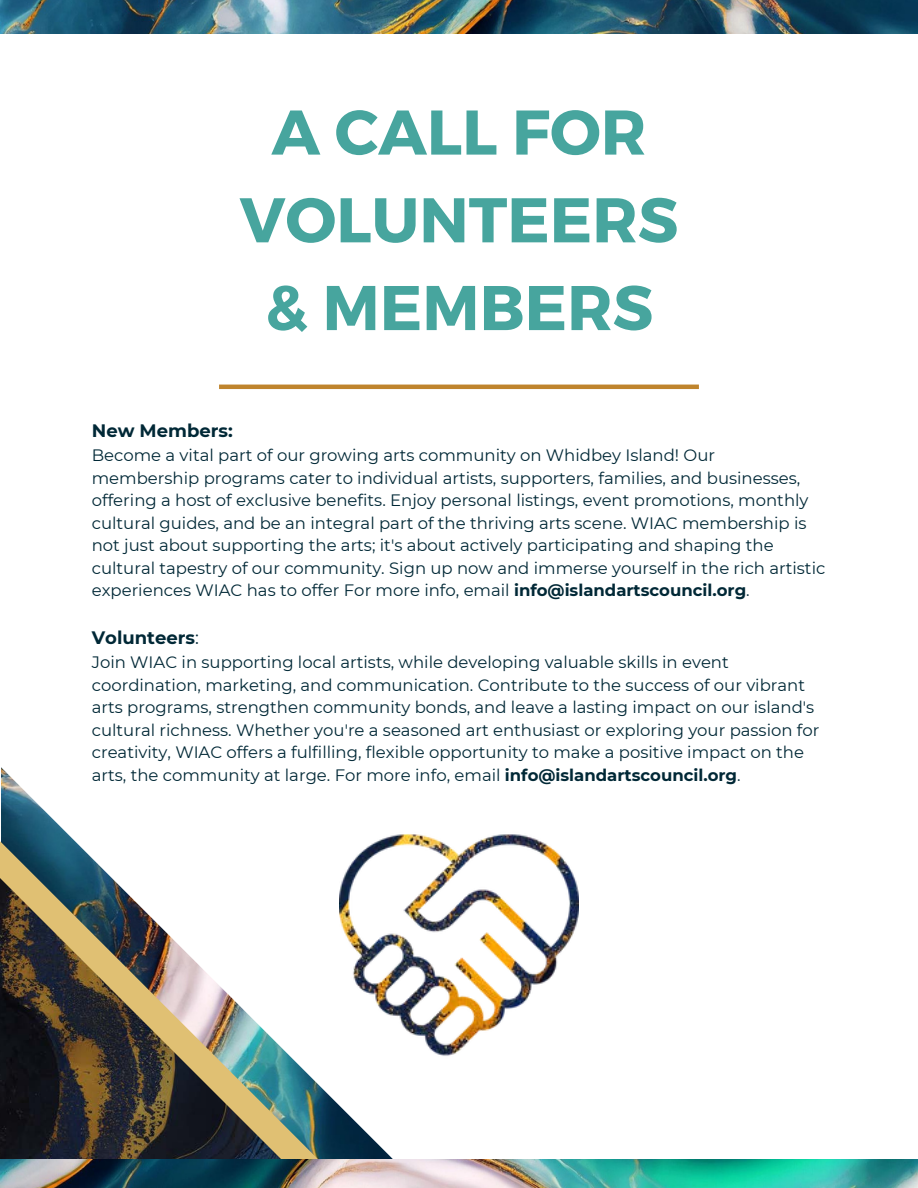
<style>
.page{position:relative;width:918px;height:1188px;background:#fff}
.page>*{position:absolute;margin:0;border:0;box-sizing:border-box;transform-origin:0 0}
.t1{font:700 63px/87.8px "Montserrat";color:#47a59e;text-align:center}
.t2{font:700 18px "Montserrat";color:#002836}
.t3{font:16.5px/22.5px "Montserrat";color:#002836}
.s1{font-weight:700}
.s2{font-weight:400}
</style>
<div class="page">
<img style="left:0;top:0;width:917px;height:34px">
<img style="left:0;top:877px;width:310px;height:311px">
<img style="left:340px;top:834px;width:238px;height:222px">
<img style="left:1px;top:1159px;width:917px;height:29px">
<hr style="left:219px;top:385px;width:480px;height:4px;background:#bf842d">
<h1 class="t1" style="left:240px;top:85px;width:440px">A CALL FOR<br>VOLUNTEERS &amp; MEMBERS</h1>
<p class="t2" style="left:92px;top:419px;width:143px">New Members:</p>
<p class="t3" style="left:92px;top:444px;width:735px">Become a vital part of our growing arts community on Whidbey Island! Our membership programs cater to individual artists, supporters, families, and businesses, offering a host of exclusive benefits. Enjoy personal listings, event promotions, monthly cultural guides, and be an integral part of the thriving arts scene. WIAC membership is not just about supporting the arts; it's about actively participating and shaping the cultural tapestry of our community. Sign up now and immerse yourself in the rich artistic experiences WIAC has to offer For more info, email <span class="s1">info@islandartscouncil.org</span>.</p>
<p class="t2" style="left:92px;top:626px;width:109px">Volunteers<span class="s2">:</span></p>
<p class="t3" style="left:92px;top:651px;width:729px">Join WIAC in supporting local artists, while developing valuable skills in event coordination, marketing, and communication. Contribute to the success of our vibrant arts programs, strengthen community bonds, and leave a lasting impact on our island's cultural richness. Whether you're a seasoned art enthusiast or exploring your passion for creativity, WIAC offers a fulfilling, flexible opportunity to make a positive impact on the arts, the community at large. For more info, email <span class="s1">info@islandartscouncil.org</span>.</p>
</div>
